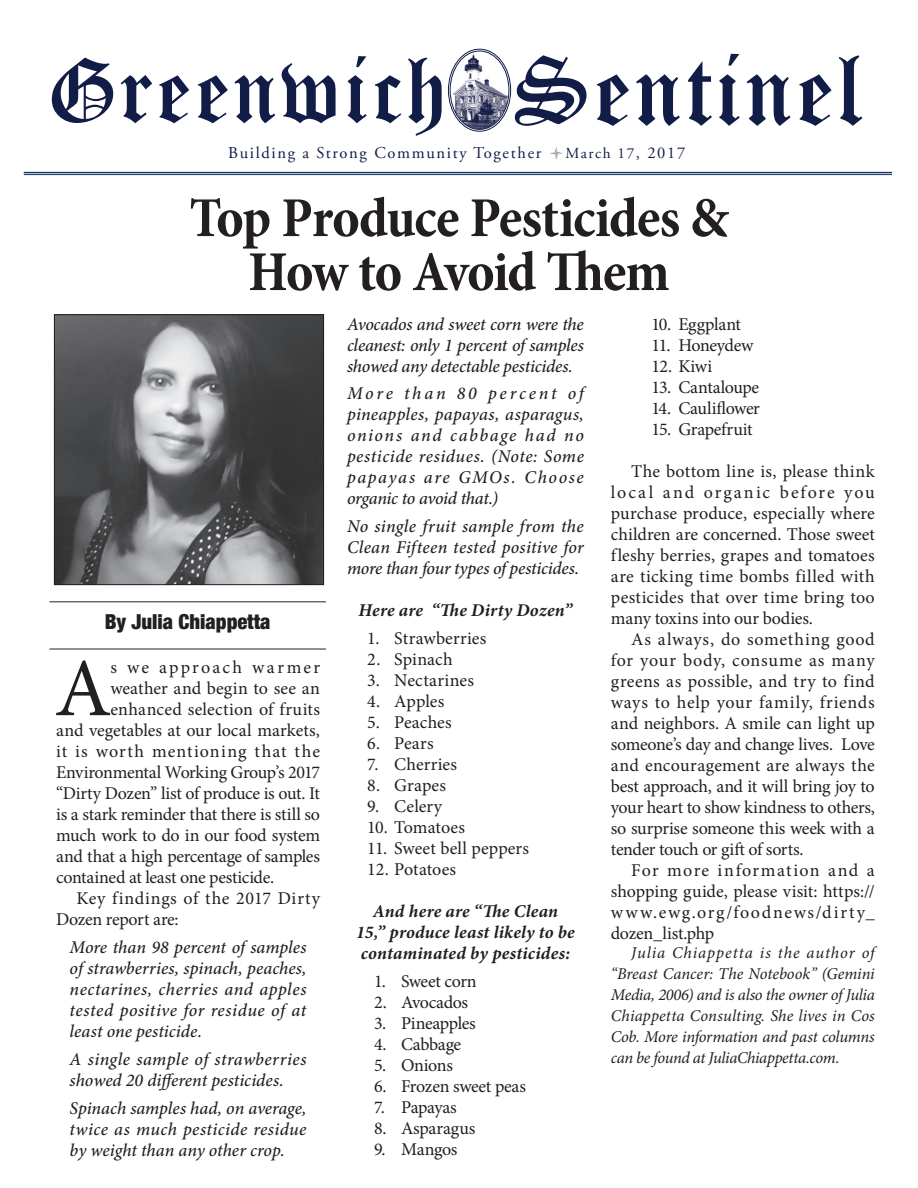
<style>
.page{position:relative;width:918px;height:1188px;background:#fff}
.page>*{position:absolute;margin:0;border:0;box-sizing:border-box;transform-origin:0 0}
.t1{font:102.15px "Canterbury";letter-spacing:.05em;color:#111d47}
.t2{font:95.1px "Canterbury";letter-spacing:.05em;color:#111d47}
.t3{font:82.65px "Minion Pro";color:#231f20}
.t4{font:700 condensed 57px/54px "Minion Pro";letter-spacing:-.025em;color:#231f20;text-align:center}
.t5{font:900 condensed 20.7px "Helvetica Neue";color:#231f20}
.t6{font:18px/21px "Minion Pro";letter-spacing:-.005em;color:#231f20;text-align:justify}
.t7{font:italic 500 18px/21px "Minion Pro";letter-spacing:.005em;color:#231f20;text-align:justify}
.t8{font:italic 700 18px/21px "Minion Pro";letter-spacing:.01em;color:#231f20;text-align:center}
.t9{font:18px "Minion Pro";letter-spacing:.015em;color:#231f20}
.t10{font:18px "Minion Pro";letter-spacing:-.03em;color:#231f20}
.t11{font:18px "Minion Pro";letter-spacing:-.025em;color:#231f20}
.t12{font:18px "Minion Pro";letter-spacing:.06em;color:#231f20}
.t13{font:18px "Minion Pro";letter-spacing:.04em;color:#231f20}
.t14{font:18px "Minion Pro";letter-spacing:.12em;color:#231f20}
.t15{font:italic 16.5px/21px "Minion Pro";letter-spacing:-.02em;color:#231f20;text-align:justify}
.t16{font:16.5px "Adobe Garamond Pro";letter-spacing:.1em;color:#111d47}
.s1{color:#8b8c8d}
.s2{font-size:15.3px}
</style>
<div class="page">
<hr style="left:24px;top:172px;width:868px;height:1px;background:#193667">
<hr style="left:24px;top:174px;width:868px;height:1px;background:#193667">
<img style="left:448px;top:50px;width:64px;height:79px">
<div style="left:450px;top:51px;width:59px;height:79px;border:1px solid #111d47;border-radius:50%"></div>
<div style="left:448px;top:49px;width:63px;height:83px;border:1px solid #111d47;border-radius:50%"></div>
<img style="left:56px;top:316px;width:266px;height:267px">
<div style="left:54px;top:314px;width:270px;height:271px;border:1px solid #231f20"></div>
<hr style="left:50px;top:602px;width:276px;height:1px;background:#231f20">
<hr style="left:50px;top:649px;width:276px;height:1px;background:#231f20">
<h2 class="t2" style="left:50px;top:35px;width:397px">Greenwich</h2>
<h1 class="t1" style="left:514px;top:31px;width:348px">Sentinel</h1>
<p class="t16" style="left:228px;top:143px;width:459px">Building a Strong Community Together <span class="s1">●</span><span class="s2">March 17</span>, 2017</p>
<h3 class="t4" style="left:190px;top:191px;width:540px">Top Produce Pesticides &amp;<br>How to Avoid Them</h3>
<p class="t5" style="left:105px;top:605px;width:167px">By Julia Chiappetta</p>
<h3 class="t3" style="left:55px;top:633px;width:59px">A</h3>
<p class="t14" style="left:110px;top:655px;width:211px">s we approach warmer</p>
<p class="t6" style="left:110px;top:678px;width:211px">weather and begin to see an</p>
<p class="t9" style="left:110px;top:697px;width:211px">enhanced selection of fruits</p>
<p class="t6" style="left:56px;top:720px;width:265px">and vegetables at our local markets,</p>
<p class="t12" style="left:56px;top:739px;width:265px">it is worth mentioning that the</p>
<p class="t10" style="left:56px;top:760px;width:265px">Environmental Working Group’s 2017</p>
<p class="t6" style="left:56px;top:783px;width:265px">“Dirty Dozen” list of produce is out. It</p>
<p class="t6" style="left:56px;top:804px;width:265px">is a stark reminder that there is still so</p>
<p class="t6" style="left:56px;top:825px;width:265px">much work to do in our food system</p>
<p class="t6" style="left:56px;top:846px;width:265px">and that a high percentage of samples</p>
<p class="t6" style="left:56px;top:867px;width:220px">contained at least one pesticide.</p>
<p class="t13" style="left:76px;top:886px;width:245px">Key findings of the 2017 Dirty</p>
<p class="t6" style="left:56px;top:909px;width:124px">Dozen report are:</p>
<p class="t7" style="left:70px;top:937px;width:238px">More than 98 percent of samples of strawberries, spinach, peaches, nectarines, cherries and apples tested positive for residue of at least one pesticide.</p>
<p class="t7" style="left:70px;top:1048px;width:238px">A single sample of strawberries showed 20 different pesticides.</p>
<p class="t7" style="left:70px;top:1097px;width:238px">Spinach samples had, on average, twice as much pesticide residue by weight than any other crop.</p>
<p class="t7" style="left:347px;top:313px;width:238px">Avocados and sweet corn were the cleanest: only 1 percent of samples showed any detectable pesticides.</p>
<p class="t7" style="left:347px;top:383px;width:238px">More than 80 percent of pineapples, papayas, asparagus, onions and cabbage had no pesticide residues. (Note: Some papayas are GMOs. Choose organic to avoid that.)</p>
<p class="t7" style="left:347px;top:516px;width:238px">No single fruit sample from the Clean Fifteen tested positive for more than four types of pesticides.</p>
<p class="t8" style="left:358px;top:600px;width:216px">Here are “The Dirty Dozen”</p>
<p class="t9" style="left:367px;top:626px;width:121px">1. Strawberries</p>
<p class="t6" style="left:367px;top:649px;width:87px">2. Spinach</p>
<p class="t9" style="left:367px;top:668px;width:108px">3. Nectarines</p>
<p class="t6" style="left:367px;top:691px;width:79px">4. Apples</p>
<p class="t6" style="left:367px;top:712px;width:86px">5. Peaches</p>
<p class="t6" style="left:367px;top:733px;width:68px">6. Pears</p>
<p class="t6" style="left:367px;top:754px;width:91px">7. Cherries</p>
<p class="t6" style="left:367px;top:775px;width:80px">8. Grapes</p>
<p class="t6" style="left:367px;top:796px;width:76px">9. Celery</p>
<p class="t6" style="left:367px;top:817px;width:99px">10. Tomatoes</p>
<p class="t6" style="left:367px;top:838px;width:163px">11. Sweet bell peppers</p>
<p class="t6" style="left:367px;top:859px;width:90px">12. Potatoes</p>
<p class="t8" style="left:356px;top:901px;width:220px">And here are “The Clean<br>15,” produce least likely to be contaminated by pesticides:</p>
<p class="t6" style="left:374px;top:971px;width:104px">1. Sweet corn</p>
<p class="t6" style="left:374px;top:992px;width:96px">2. Avocados</p>
<p class="t11" style="left:374px;top:1011px;width:103px">3. Pineapples</p>
<p class="t6" style="left:374px;top:1034px;width:89px">4. Cabbage</p>
<p class="t6" style="left:374px;top:1055px;width:80px">5. Onions</p>
<p class="t6" style="left:374px;top:1076px;width:153px">6. Frozen sweet peas</p>
<p class="t11" style="left:374px;top:1095px;width:84px">7. Papayas</p>
<p class="t6" style="left:374px;top:1118px;width:103px">8. Asparagus</p>
<p class="t6" style="left:374px;top:1139px;width:85px">9. Mangos</p>
<p class="t6" style="left:651px;top:314px;width:91px">10. Eggplant</p>
<p class="t10" style="left:651px;top:333px;width:104px">11. Honeydew</p>
<p class="t6" style="left:651px;top:356px;width:62px">12. Kiwi</p>
<p class="t6" style="left:651px;top:377px;width:109px">13. Cantaloupe</p>
<p class="t11" style="left:651px;top:396px;width:110px">14. Cauliflower</p>
<p class="t6" style="left:651px;top:419px;width:103px">15. Grapefruit</p>
<p class="t6" style="left:611px;top:461px;width:265px;text-indent:20px">The bottom line is, please think local and organic before you purchase produce, especially where children are concerned. Those sweet fleshy berries, grapes and tomatoes are ticking time bombs filled with pesticides that over time bring too many toxins into our bodies.</p>
<p class="t6" style="left:611px;top:629px;width:265px;text-indent:20px">As always, do something good for your body, consume as many greens as possible, and try to find ways to help your family, friends and neighbors. A smile can light up someone’s day and change lives. Love and encouragement are always the best approach, and it will bring joy to your heart to show kindness to others, so surprise someone this week with a tender touch or gift of sorts.</p>
<p class="t6" style="left:611px;top:860px;width:265px;text-indent:20px">For more information and a shopping guide, please visit: https:// www.ewg.org/foodnews/dirty_ dozen_list.php</p>
<p class="t15" style="left:611px;top:942px;width:265px;text-indent:20px">Julia Chiappetta is the author of “Breast Cancer: The Notebook” (Gemini Media, 2006) and is also the owner of Julia Chiappetta Consulting. She lives in Cos Cob. More information and past columns can be found at JuliaChiappetta.com.</p>
</div>
